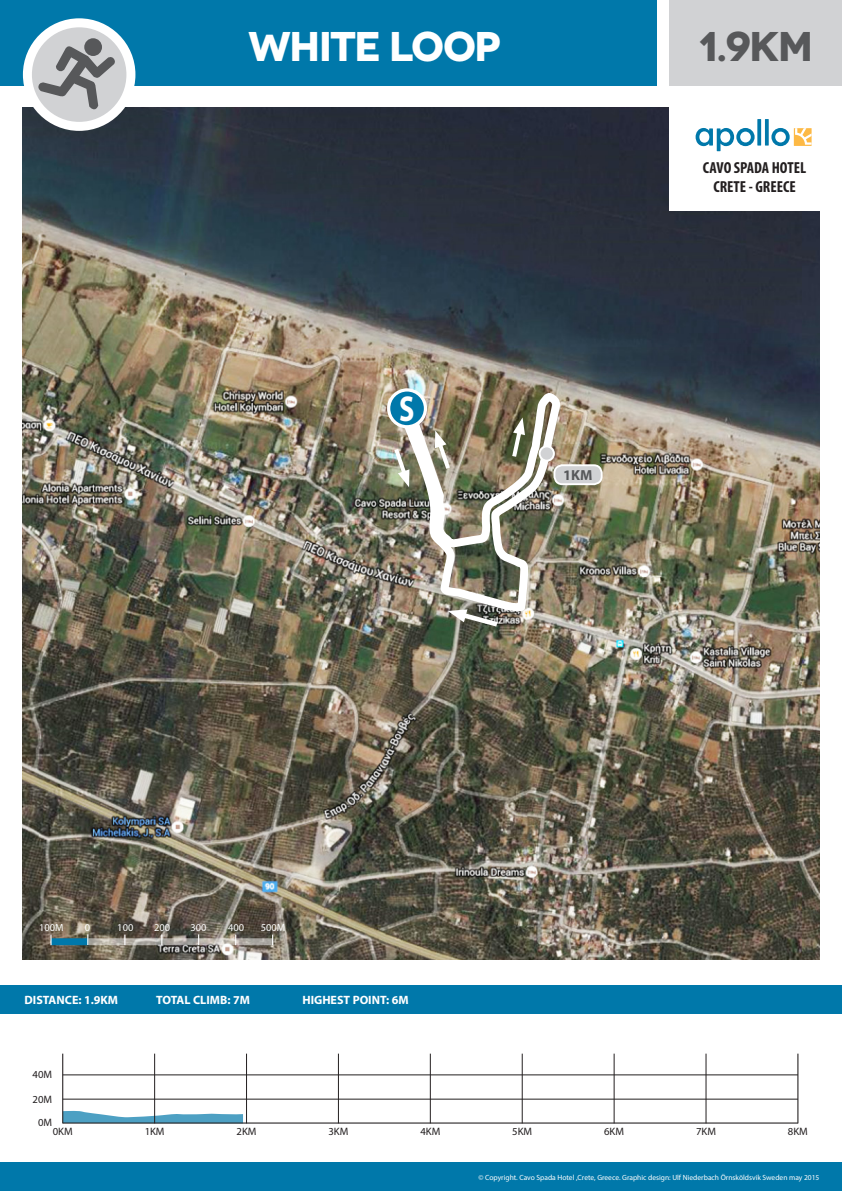
<style>
.page{position:relative;width:842px;height:1191px;background:#fff}
.page>*{position:absolute;margin:0;border:0;box-sizing:border-box;transform-origin:0 0}
.t1{font:700 41.5px "Novecentowide";letter-spacing:-.04em;color:#fff}
.t2{font:700 41.5px "Novecentowide";color:#57585a}
.t3{font:700 36.1px "Myriad Pro";color:#fff;scale:.79 1}
.t4{font:700 condensed 16px "Myriad Pro";color:#231f20}
.t5{font:700 14.6px "Myriad Pro";color:#57585a}
.t6{font:700 12.1px "Myriad Pro";color:#fff}
.t7{font:10.7px "Myriad Pro";color:#231f20}
.t8{font:10.4px "Myriad Pro";color:#fff}
.t9{font:7.5px "Myriad Pro";color:#fff}
</style>
<div class="page">
<img style="left:23px;top:108px;width:797px;height:852px">
<div style="left:0;top:0;width:656px;height:85px;background:#0078aa"></div>
<div style="left:670px;top:0;width:172px;height:85px;background:#d1d2d4"></div>
<div style="left:670px;top:89px;width:172px;height:121px;background:#fff"></div>
<svg style="left:757px;top:119px;width:4px;height:27px"></svg>
<svg style="left:765px;top:119px;width:4px;height:27px"></svg>
<svg style="left:696px;top:128px;width:59px;height:23px"></svg>
<svg style="left:771px;top:128px;width:41px;height:18px"></svg>
<div style="left:0;top:1162px;width:842px;height:29px;background:#0078aa"></div>
<div style="left:0;top:984px;width:842px;height:29px;background:#0078aa"></div>
<div style="left:387px;top:388px;width:40px;height:40px;border:3px solid #fff;border-radius:50%"></div>
<svg style="left:27px;top:23px;width:104px;height:103px;background:#dcdddf"></svg>
<div style="left:23px;top:18px;width:112px;height:113px;border:9px solid #fff;border-radius:50%"></div>
<div style="left:84px;top:38px;width:18px;height:18px;background:#57585a;border-radius:50%"></div>
<svg style="left:38px;top:46px;width:78px;height:63px;background:#a6a7a9"></svg>
<div style="left:51px;top:938px;width:37px;height:7px;background:#0078aa;border:1px solid #0078aa"></div>
<svg style="left:88px;top:938px;width:184px;height:7px"></svg>
<svg style="left:50px;top:934px;width:2px;height:11px"></svg>
<div style="left:554px;top:465px;width:48px;height:19px;background:#d1d2d4;border-radius:8px"></div>
<div style="left:553px;top:464px;width:50px;height:21px;border:2px solid #fff;border-radius:8px"></div>
<svg style="left:63px;top:1111px;width:180px;height:11px"></svg>
<hr style="left:63px;top:1122px;width:735px;height:1px;background:#231f20">
<hr style="left:63px;top:1099px;width:735px;height:1px;background:#231f20">
<hr style="left:62px;top:1053px;width:1px;height:70px;background:#231f20">
<hr style="left:154px;top:1053px;width:1px;height:70px;background:#231f20">
<hr style="left:63px;top:1074px;width:735px;height:1px;background:#231f20">
<hr style="left:246px;top:1053px;width:1px;height:70px;background:#231f20">
<hr style="left:338px;top:1053px;width:1px;height:70px;background:#231f20">
<hr style="left:430px;top:1053px;width:1px;height:70px;background:#231f20">
<hr style="left:797px;top:1053px;width:1px;height:70px;background:#231f20">
<hr style="left:614px;top:1053px;width:1px;height:70px;background:#231f20">
<hr style="left:706px;top:1053px;width:1px;height:70px;background:#231f20">
<hr style="left:522px;top:1053px;width:1px;height:70px;background:#231f20">
<img style="left:391px;top:391px;width:172px;height:239px">
<p class="t1" style="left:248px;top:20px;width:255px">WHITE LOOP</p>
<p class="t2" style="left:698px;top:20px;width:116px">1.9KM</p>
<p class="t3" style="left:399px;top:385px;width:21px">S</p>
<p class="t5" style="left:563px;top:466px;width:31px">1KM</p>
<p class="t4" style="left:703px;top:158px;width:105px">CAVO SPADA HOTEL</p>
<p class="t4" style="left:713px;top:177px;width:84px">CRETE - GREECE</p>
<p class="t8" style="left:39px;top:921px;width:26px">100M</p>
<p class="t8" style="left:85px;top:921px;width:7px">0</p>
<p class="t8" style="left:117px;top:921px;width:18px">100</p>
<p class="t8" style="left:154px;top:921px;width:18px">200</p>
<p class="t8" style="left:190px;top:921px;width:18px">300</p>
<p class="t8" style="left:228px;top:921px;width:18px">400</p>
<p class="t8" style="left:261px;top:921px;width:26px">500M</p>
<p class="t6" style="left:25px;top:992px;width:95px">DISTANCE: 1.9KM</p>
<p class="t6" style="left:156px;top:992px;width:95px">TOTAL CLIMB: 7M</p>
<p class="t6" style="left:302px;top:992px;width:108px">HIGHEST POINT: 6M</p>
<p class="t7" style="left:33px;top:1067px;width:21px">40M</p>
<p class="t7" style="left:33px;top:1092px;width:21px">20M</p>
<p class="t7" style="left:38px;top:1115px;width:16px">0M</p>
<p class="t7" style="left:53px;top:1125px;width:21px">0KM</p>
<p class="t7" style="left:145px;top:1125px;width:21px">1KM</p>
<p class="t7" style="left:237px;top:1125px;width:21px">2KM</p>
<p class="t7" style="left:328px;top:1125px;width:21px">3KM</p>
<p class="t7" style="left:420px;top:1125px;width:21px">4KM</p>
<p class="t7" style="left:512px;top:1125px;width:21px">5KM</p>
<p class="t7" style="left:604px;top:1125px;width:21px">6KM</p>
<p class="t7" style="left:696px;top:1125px;width:21px">7KM</p>
<p class="t7" style="left:788px;top:1125px;width:21px">8KM</p>
<p class="t9" style="left:478px;top:1172px;width:342px">© Copyright. Cavo Spada Hotel ,Crete, Greece. Graphic design: Ulf Niederbach Örnsköldsvik Sweden may 2015</p>
</div>
